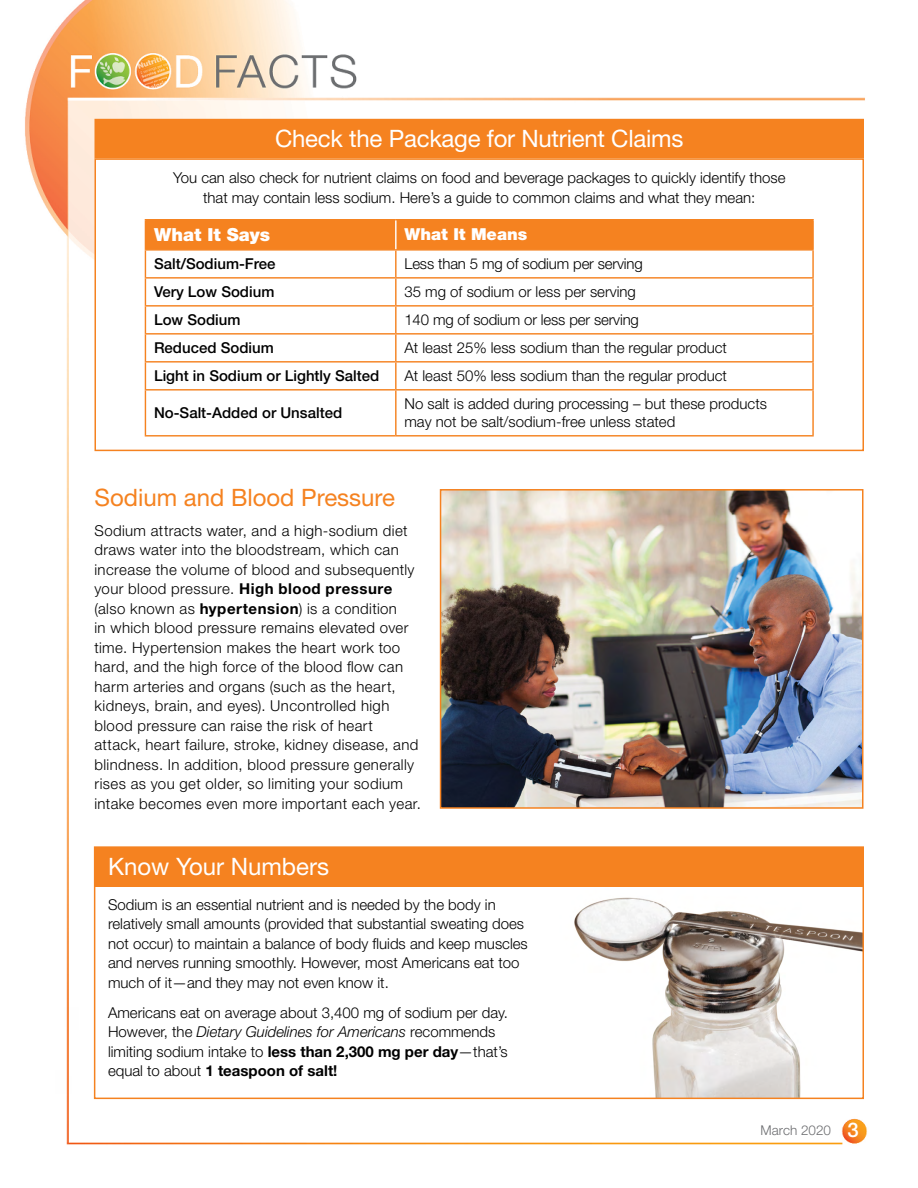
<style>
.page{position:relative;width:918px;height:1188px;background:#fff}
.page>*{position:absolute;margin:0;border:0;box-sizing:border-box;transform-origin:0 0}
.t1{font:24px "Helvetica Neue LT Std";letter-spacing:-.01em;color:#fff}
.t2{font:24px "Helvetica Neue LT Std";color:#f58220}
.Paragraph1{font:900 18px "Helvetica Neue LT Std";color:#fff}
.Paragraph1-2{font:900 16.5px "Helvetica Neue LT Std";color:#fff}
.Paragraph1-3{font:300 15px/19.5px "Helvetica Neue LT Std";color:#000}
.Paragraph1-4{font:300 15px/19.5px "Helvetica Neue LT Std";letter-spacing:.025em;color:#000}
.Paragraph1-5{font:500 15px "Helvetica Neue LT Std";color:#000}
.t3{font:300 13.5px "Helvetica Neue LT Std";color:#6d6e71}
.s1{font-weight:700}
.s2{font-style:italic}
.s3{font-weight:500;font-size:20.25px;color:#fff}
</style>
<div class="page">
<img style="left:25px;top:0;width:842px;height:1145px">
<img style="left:511px;top:887px;width:350px;height:209px">
<img style="left:443px;top:492px;width:418px;height:314px">
<div style="left:440px;top:489px;width:424px;height:320px;border:2px solid #f58220"></div>
<div style="left:94px;top:846px;width:770px;height:253px;border:2px solid #f58220"></div>
<div style="left:95px;top:847px;width:768px;height:40px;background:#f58220"></div>
<div style="left:94px;top:158px;width:770px;height:293px;background:#fff;border:2px solid #f58220"></div>
<div style="left:95px;top:120px;width:768px;height:38px;background:#f58220"></div>
<div style="left:94px;top:119px;width:770px;height:39px;border:2px solid #f58220"></div>
<hr style="left:812px;top:251px;width:2px;height:26px;background:#f58220">
<hr style="left:396px;top:277px;width:418px;height:2px;background:#f58220">
<hr style="left:812px;top:279px;width:2px;height:26px;background:#f58220">
<hr style="left:396px;top:305px;width:418px;height:2px;background:#f58220">
<hr style="left:812px;top:307px;width:2px;height:26px;background:#f58220">
<hr style="left:396px;top:333px;width:418px;height:2px;background:#f58220">
<hr style="left:812px;top:335px;width:2px;height:26px;background:#f58220">
<hr style="left:396px;top:361px;width:418px;height:2px;background:#f58220">
<hr style="left:812px;top:363px;width:2px;height:26px;background:#f58220">
<hr style="left:145px;top:389px;width:251px;height:2px;background:#f58220">
<hr style="left:145px;top:391px;width:1px;height:44px;background:#f58220">
<hr style="left:396px;top:389px;width:418px;height:2px;background:#f58220">
<hr style="left:395px;top:391px;width:2px;height:44px;background:#f58220">
<hr style="left:812px;top:391px;width:2px;height:44px;background:#f58220">
<hr style="left:145px;top:435px;width:251px;height:2px;background:#f58220">
<hr style="left:396px;top:435px;width:418px;height:2px;background:#f58220">
<hr style="left:145px;top:219px;width:251px;height:1px;background:#f58220">
<svg style="left:145px;top:220px;width:668px;height:169px"></svg>
<hr style="left:396px;top:219px;width:418px;height:1px;background:#f58220">
<hr style="left:812px;top:220px;width:2px;height:29px;background:#f58220">
<hr style="left:145px;top:249px;width:251px;height:2px;background:#f58220">
<hr style="left:396px;top:249px;width:418px;height:2px;background:#f58220">
<hr style="left:395px;top:220px;width:2px;height:29px;background:#fff">
<h2 class="t1" style="left:275px;top:124px;width:410px">Check the Package for Nutrient Claims</h2>
<p class="Paragraph1-3" style="left:173px;top:168px;width:614px;text-align:center">You can also check for nutrient claims on food and beverage packages to quickly identify those that may contain less sodium. Here’s a guide to common claims and what they mean:</p>
<p class="Paragraph1" style="left:154px;top:224px;width:118px">What It Says</p>
<p class="Paragraph1-2" style="left:404px;top:224px;width:124px">What It Means</p>
<p class="Paragraph1-5" style="left:154px;top:255px;width:123px">Salt/Sodium-Free</p>
<p class="Paragraph1-3" style="left:404px;top:254px;width:240px">Less than 5 mg of sodium per serving</p>
<p class="Paragraph1-5" style="left:154px;top:283px;width:122px">Very Low Sodium</p>
<p class="Paragraph1-3" style="left:404px;top:282px;width:233px">35 mg of sodium or less per serving</p>
<p class="Paragraph1-5" style="left:154px;top:311px;width:88px">Low Sodium</p>
<p class="Paragraph1-3" style="left:404px;top:310px;width:236px">140 mg of sodium or less per serving</p>
<p class="Paragraph1-5" style="left:154px;top:339px;width:121px">Reduced Sodium</p>
<p class="Paragraph1-3" style="left:404px;top:338px;width:324px">At least 25% less sodium than the regular product</p>
<p class="Paragraph1-5" style="left:154px;top:367px;width:227px">Light in Sodium or Lightly Salted</p>
<p class="Paragraph1-3" style="left:404px;top:366px;width:324px">At least 50% less sodium than the regular product</p>
<p class="Paragraph1-5" style="left:154px;top:404px;width:190px">No-Salt-Added or Unsalted</p>
<p class="Paragraph1-3" style="left:404px;top:395px;width:364px;line-height:18px">No salt is added during processing – but these products may not be salt/sodium-free unless stated</p>
<h2 class="t2" style="left:94px;top:483px;width:302px">Sodium and Blood Pressure</h2>
<p class="Paragraph1-4" style="left:94px;top:521px;width:328px">Sodium attracts water, and a high-sodium diet draws water into the bloodstream, which can increase the volume of blood and subsequently your blood pressure. <span class="s1">High blood pressure </span>(also known as <span class="s1">hypertension</span>) is a condition<br>in which blood pressure remains elevated over time. Hypertension makes the heart work too hard, and the high force of the blood flow can harm arteries and organs (such as the heart, kidneys, brain, and eyes). Uncontrolled high blood pressure can raise the risk of heart attack, heart failure, stroke, kidney disease, and blindness. In addition, blood pressure generally rises as you get older, so limiting your sodium intake becomes even more important each year.</p>
<h3 class="t1" style="left:108px;top:853px;width:222px">Know Your Numbers</h3>
<p class="Paragraph1-3" style="left:108px;top:894px;width:421px">Sodium is an essential nutrient and is needed by the body in relatively small amounts (provided that substantial sweating does not occur) to maintain a balance of body fluids and keep muscles and nerves running smoothly. However, most Americans eat too much of it—and they may not even know it.</p>
<p class="Paragraph1-3" style="left:108px;top:1002px;width:401px">Americans eat on average about 3,400 mg of sodium per day.<br>However, the <span class="s2">Dietary Guidelines for Americans</span> recommends limiting sodium intake to <span class="s1">less than 2,300 mg per day</span>—that’s equal to about <span class="s1">1 teaspoon of salt!</span></p>
<p class="t3" style="left:761px;top:1121px;width:100px">March 2020 <span class="s3">3</span></p>
</div>
